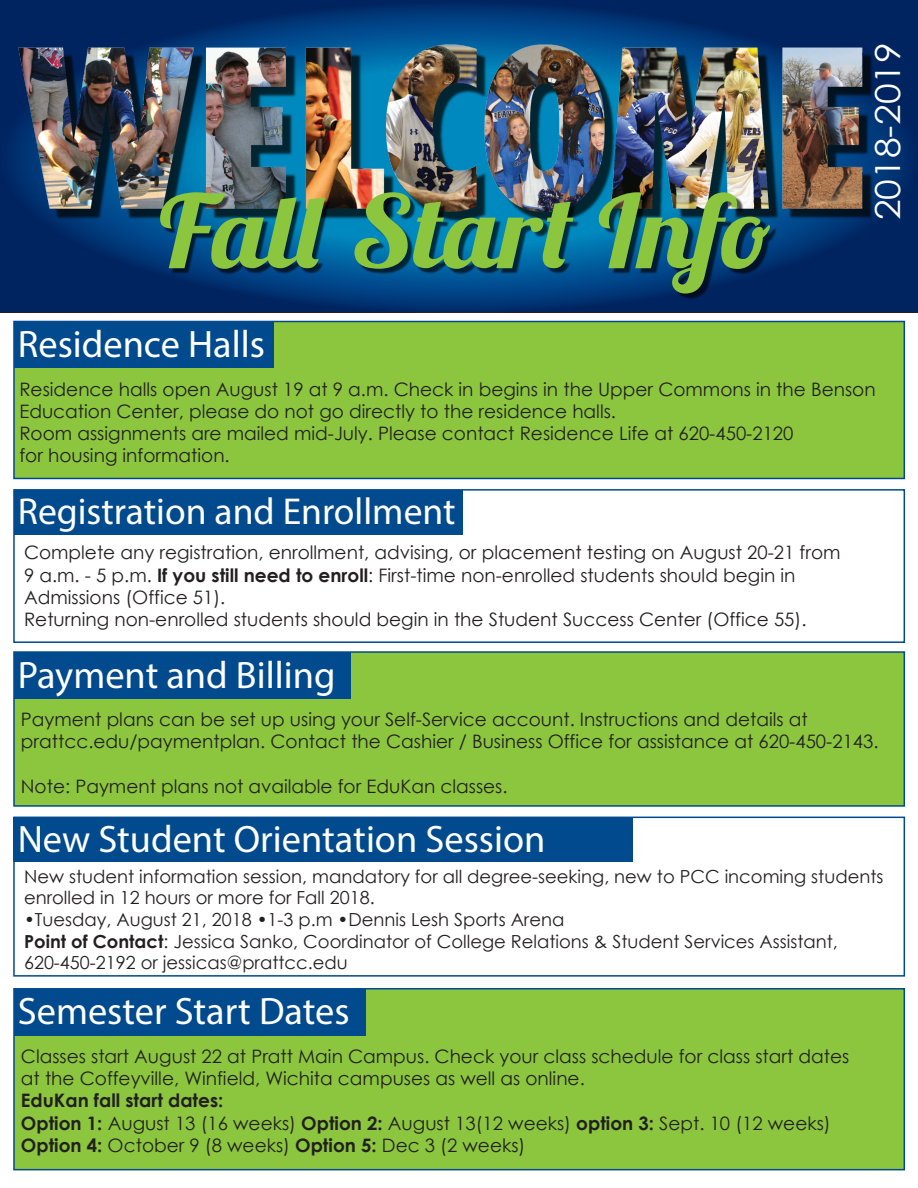
<style>
.page{position:relative;width:918px;height:1188px;background:#fff}
.page>*{position:absolute;margin:0;border:0;box-sizing:border-box;transform-origin:0 0}
.t1{font:101.25px "Lobster 1.3";color:#8bc63e;scale:1.08 1}
.t2{font:38.4px "Myriad Pro";color:#fff}
.t3{font:37.65px "Myriad Pro";color:#fff}
.t4{font:34.5px "Century Gothic";color:#fff;scale:1.08 1}
.t5{font:18.6px/22.2px "Century Gothic";color:#231f20}
.t6{font:18px/21.6px "Century Gothic";color:#231f20}
.s1{font-weight:700}
</style>
<div class="page">
<svg style="left:0;top:1px;width:918px;height:312px;background:#002a66"></svg>
<img style="left:13px;top:39px;width:863px;height:184px">
<img style="left:161px;top:181px;width:616px;height:120px">
<div style="left:14px;top:321px;width:890px;height:157px;background:#8bc63e"></div>
<div style="left:13px;top:321px;width:892px;height:158px;border:2px solid #004a8d"></div>
<div style="left:14px;top:321px;width:259px;height:47px;background:#004a8d"></div>
<div style="left:13px;top:489px;width:892px;height:154px;border:2px solid #004a8d"></div>
<div style="left:14px;top:490px;width:448px;height:44px;background:#004a8d"></div>
<div style="left:14px;top:652px;width:890px;height:154px;background:#8bc63e"></div>
<div style="left:13px;top:651px;width:892px;height:156px;border:2px solid #004a8d"></div>
<div style="left:14px;top:652px;width:336px;height:47px;background:#004a8d"></div>
<div style="left:13px;top:817px;width:892px;height:160px;border:2px solid #004a8d"></div>
<div style="left:14px;top:817px;width:619px;height:45px;background:#004a8d"></div>
<div style="left:14px;top:989px;width:890px;height:181px;background:#8bc63e"></div>
<div style="left:13px;top:988px;width:892px;height:182px;border:2px solid #004a8d"></div>
<div style="left:14px;top:989px;width:352px;height:47px;background:#004a8d"></div>
<h1 class="t1" style="left:159px;top:167px;width:566px">Fall Start Info</h1>
<h2 class="t2" style="left:18px;top:320px;width:249px">Residence Halls</h2>
<h3 class="t4" style="left:864px;top:220px;width:166px;rotate:-90deg">2018-2019</h3>
<p class="t5" style="left:19px;top:378px;width:858px">Residence halls open August 19 at 9 a.m. Check in begins in the Upper Commons in the Benson Education Center, please do not go directly to the residence halls.<br>Room assignments are mailed mid-July. Please contact Residence Life at 620-450-2120<br>for housing information.</p>
<h3 class="t3" style="left:18px;top:488px;width:439px">Registration and Enrollment</h3>
<p class="t5" style="left:24px;top:541px;width:818px">Complete any registration, enrollment, advising, or placement testing on August 20-21 from 9 a.m. - 5 p.m. <span class="s1">If you still need to enroll</span>: First-time non-enrolled students should begin in Admissions (Office 51).<br>Returning non-enrolled students should begin in the Student Success Center (Office 55).</p>
<h2 class="t2" style="left:18px;top:652px;width:319px">Payment and Billing</h2>
<p class="t5" style="left:21px;top:708px;width:859px">Payment plans can be set up using your Self-Service account. Instructions and details at prattcc.edu/paymentplan. Contact the Cashier / Business Office for assistance at 620-450-2143.</p>
<p class="t5" style="left:21px;top:775px;width:488px">Note: Payment plans not available for EduKan classes.</p>
<h2 class="t2" style="left:18px;top:815px;width:529px">New Student Orientation Session</h2>
<p class="t6" style="left:24px;top:865px;width:861px">New student information session, mandatory for all degree-seeking, new to PCC incoming students enrolled in 12 hours or more for Fall 2018.</p>
<p class="t6" style="left:24px;top:908px;width:815px">•Tuesday, August 21, 2018 •1-3 p.m •Dennis Lesh Sports Arena<br><span class="s1">Point of Contact</span>: Jessica Sanko, Coordinator of College Relations &amp; Student Services Assistant,<br>620-450-2192 or jessicas@prattcc.edu</p>
<h2 class="t2" style="left:18px;top:988px;width:333px">Semester Start Dates</h2>
<p class="t5" style="left:21px;top:1045px;width:830px">Classes start August 22 at Pratt Main Campus. Check your class schedule for class start dates at the Coffeyville, Winfield, Wichita campuses as well as online.</p>
<p class="t5" style="left:21px;top:1089px;width:811px"><span class="s1">EduKan fall start dates:<br>Option 1:</span> August 13 (16 weeks) <span class="s1">Option 2:</span> August 13(12 weeks) <span class="s1">option 3:</span> Sept. 10 (12 weeks)<br><span class="s1">Option 4:</span> October 9 (8 weeks) <span class="s1">Option 5:</span> Dec 3 (2 weeks)</p>
</div>
